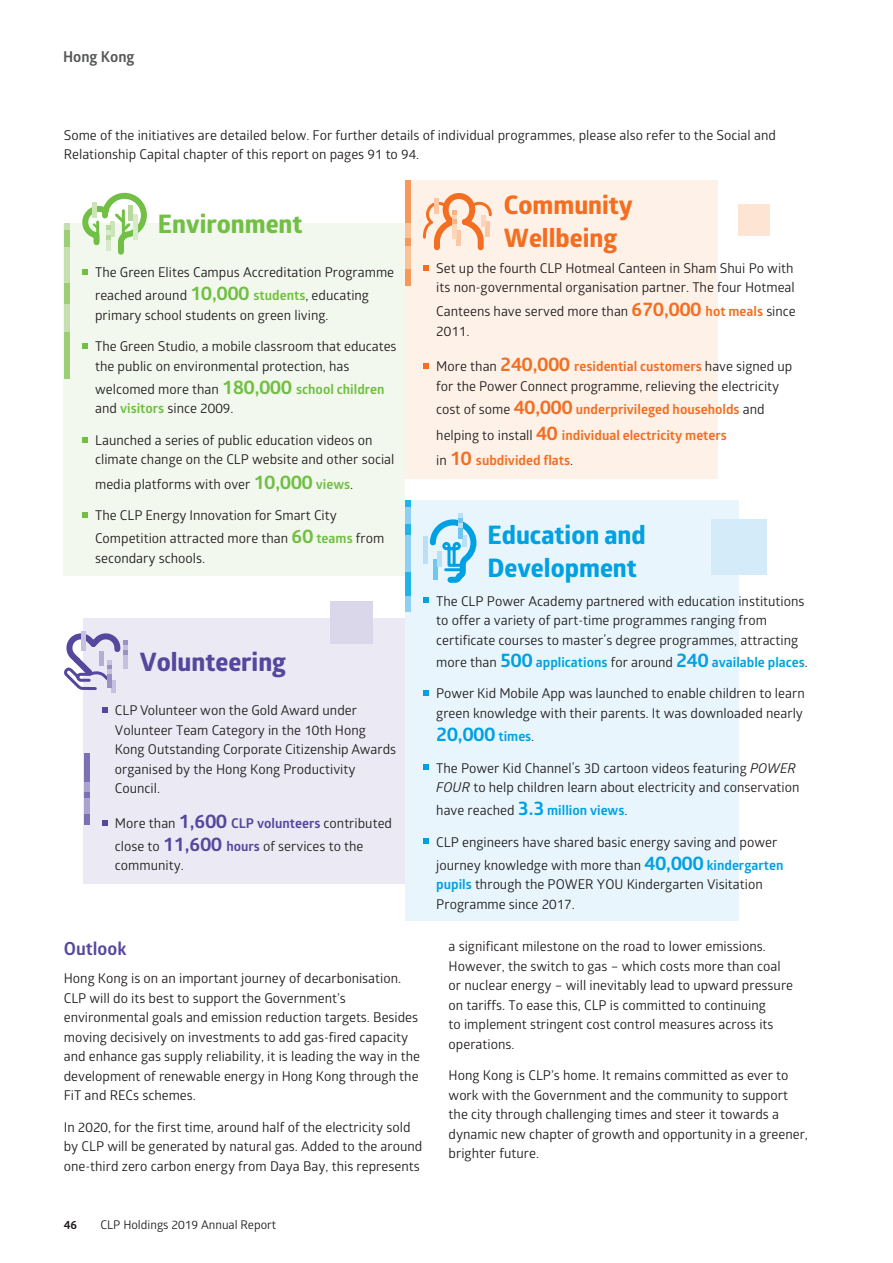
<style>
.page{position:relative;width:893px;height:1263px;background:#fff}
.page>*{position:absolute;margin:0;border:0;box-sizing:border-box;transform-origin:0 0}
.t1{font:700 25.5px/33px "Globerx";color:#00a1e3}
.t2{font:700 25.5px/33px "Globerx";color:#f36e21}
.t3{font:700 25.5px "Globerx";color:#54479d}
.t4{font:700 25.5px "Globerx";color:#71bf44}
.t5{font:700 19.5px "Glober";color:#00a1e3}
.t6{font:700 18px "Glober";color:#54479d}
.t7{font:700 15px "Glober";color:#57585a}
.t8{font:13.5px/19.5px "Glober";color:#231f20}
.t9{font:700 13.5px/25.5px "Glober";color:#f36e21}
.t10{font:700 13.5px "Glober";color:#00a1e3}
.t11{font:12px "Glober";color:#231f20}
.t12{font:700 12px "Glober";color:#231f20}
.s1{font-weight:700;font-size:19.5px;color:#71bf44}
.s2{font-weight:700;color:#71bf44}
.s3{font-weight:700;font-size:19.5px;color:#54479d}
.s4{font-weight:700;color:#54479d}
.s5{font-weight:700;font-size:19.5px;color:#f36e21}
.s6{font-weight:700;color:#f36e21}
.s7{font-weight:400;color:#231f20}
.s8{font-size:19.5px}
.s9{font-size:13.5px}
.s10{font-weight:400;font-size:13.5px;color:#231f20}
.s11{font-style:italic}
.s12{font-weight:700;font-size:19.5px;color:#00a1e3}
.s13{font-weight:700;color:#00a1e3}
</style>
<div class="page">
<div style="left:84px;top:618px;width:321px;height:265px;background:#ebeaf4"></div>
<div style="left:84px;top:753px;width:5px;height:72px;background:#7d71b4"></div>
<div style="left:84px;top:783px;width:5px;height:9px;background:#aba2cf"></div>
<div style="left:84px;top:799px;width:5px;height:15px;background:#aba2cf"></div>
<div style="left:330px;top:601px;width:43px;height:43px;background:#dbd7eb"></div>
<svg style="left:64px;top:627px;width:63px;height:66px"></svg>
<div style="left:64px;top:223px;width:341px;height:352px;background:#f2f8ed"></div>
<div style="left:64px;top:223px;width:6px;height:156px;background:#9cce77"></div>
<div style="left:64px;top:304px;width:6px;height:28px;background:#c5e0ae"></div>
<svg style="left:64px;top:223px;width:6px;height:6px"></svg>
<div style="left:64px;top:247px;width:6px;height:36px;background:#c5e0ae"></div>
<svg style="left:82px;top:192px;width:65px;height:63px"></svg>
<hr style="left:133px;top:215px;width:4px;height:25px;background:#d9eaca">
<hr style="left:129px;top:205px;width:4px;height:16px;background:#b6da9b">
<div style="left:405px;top:500px;width:333px;height:421px;background:#e8f5fc"></div>
<div style="left:711px;top:519px;width:56px;height:55px;background:#d4ecf9"></div>
<hr style="left:424px;top:536px;width:4px;height:28px;background:#b9e0f6">
<svg style="left:429px;top:513px;width:48px;height:70px"></svg>
<svg style="left:423px;top:598px;width:6px;height:5px"></svg>
<svg style="left:423px;top:691px;width:6px;height:5px"></svg>
<svg style="left:423px;top:765px;width:6px;height:5px"></svg>
<svg style="left:423px;top:839px;width:6px;height:5px"></svg>
<svg style="left:82px;top:270px;width:5px;height:5px"></svg>
<svg style="left:82px;top:344px;width:5px;height:5px"></svg>
<svg style="left:82px;top:437px;width:5px;height:5px"></svg>
<svg style="left:82px;top:513px;width:5px;height:5px"></svg>
<div style="left:405px;top:180px;width:313px;height:298px;background:#fef1e7"></div>
<svg style="left:423px;top:265px;width:6px;height:5px"></svg>
<svg style="left:423px;top:364px;width:6px;height:5px"></svg>
<div style="left:405px;top:180px;width:6px;height:105px;background:#f7975a"></div>
<div style="left:405px;top:223px;width:6px;height:14px;background:#fbc197"></div>
<div style="left:405px;top:247px;width:6px;height:22px;background:#fbc197"></div>
<svg style="left:422px;top:193px;width:70px;height:58px"></svg>
<hr style="left:486px;top:221px;width:4px;height:16px;background:#fcc8a3">
<div style="left:481px;top:216px;width:5px;height:11px;background:#fdd6ba"></div>
<div style="left:738px;top:204px;width:32px;height:31px;background:#fee5d3"></div>
<svg style="left:102px;top:707px;width:5px;height:5px"></svg>
<svg style="left:102px;top:821px;width:5px;height:5px"></svg>
<div style="left:405px;top:500px;width:6px;height:112px;background:#1fb5ea"></div>
<div style="left:405px;top:507px;width:6px;height:17px;background:#8ed0f2"></div>
<div style="left:405px;top:535px;width:6px;height:37px;background:#8ed0f2"></div>
<div style="left:405px;top:597px;width:6px;height:15px;background:#8ed0f2"></div>
<p class="t7" style="left:63px;top:46px;width:73px">Hong Kong</p>
<p class="t8" style="left:64px;top:125px;width:714px">Some of the initiatives are detailed below. For further details of individual programmes, please also refer to the Social and<br>Relationship Capital chapter of this report on pages 91 to 94.</p>
<h1 class="t4" style="left:158px;top:205px;width:146px">Environment</h1>
<p class="t8" style="left:95px;top:261px;width:301px;line-height:23px">The Green Elites Campus Accreditation Programme reached around <span class="s1">10,000</span> <span class="s2">students</span>, educating</p>
<p class="t8" style="left:95px;top:305px;width:235px">primary school students on green living.</p>
<p class="t8" style="left:95px;top:336px;width:303px">The Green Studio, a mobile classroom that educates the public on environmental protection, has</p>
<p class="t8" style="left:95px;top:379px;width:291px">welcomed more than <span class="s1">180,000</span> <span class="s2">school children </span>and <span class="s2">visitors</span> since 2009.</p>
<p class="t8" style="left:95px;top:430px;width:301px">Launched a series of public education videos on climate change on the CLP website and other social</p>
<p class="t8" style="left:95px;top:474px;width:260px">media platforms with over <span class="s1">10,000</span> <span class="s2">views</span>.</p>
<p class="t8" style="left:95px;top:503px;width:291px;line-height:23.1px">The CLP Energy Innovation for Smart City<br>Competition attracted more than <span class="s1">60</span> <span class="s2">teams</span> from</p>
<p class="t8" style="left:95px;top:548px;width:112px">secondary schools.</p>
<h1 class="t3" style="left:140px;top:643px;width:148px">Volunteering</h1>
<p class="t8" style="left:115px;top:700px;width:283px">CLP Volunteer won the Gold Award under Volunteer Team Category in the 10th Hong Kong Outstanding Corporate Citizenship Awards organised by the Hong Kong Productivity Council.</p>
<p class="t8" style="left:115px;top:811px;width:279px;line-height:23.2px">More than <span class="s3">1,600</span> <span class="s4">CLP volunteers</span> contributed close to <span class="s3">11,600</span> <span class="s4">hours</span> of services to the</p>
<p class="t8" style="left:115px;top:855px;width:70px">community.</p>
<h3 class="t6" style="left:64px;top:936px;width:64px">Outlook</h3>
<p class="t8" style="left:64px;top:968px;width:358px">Hong Kong is on an important journey of decarbonisation.<br>CLP will do its best to support the Government’s environmental goals and emission reduction targets. Besides moving decisively on investments to add gas-fired capacity and enhance gas supply reliability, it is leading the way in the development of renewable energy in Hong Kong through the FiT and RECs schemes.</p>
<p class="t8" style="left:64px;top:1117px;width:360px">In 2020, for the first time, around half of the electricity sold by CLP will be generated by natural gas. Added to the around one-third zero carbon energy from Daya Bay, this represents</p>
<h1 class="t2" style="left:504px;top:189px;width:131px">Community<br>Wellbeing</h1>
<p class="t8" style="left:436px;top:258px;width:360px">Set up the fourth CLP Hotmeal Canteen in Sham Shui Po with its non-governmental organisation partner. The four Hotmeal</p>
<p class="t8" style="left:436px;top:300px;width:361px;line-height:20.1px">Canteens have served more than <span class="s5">670,000</span> <span class="s6">hot meals</span> since<br>2011.</p>
<p class="t8" style="left:436px;top:355px;width:358px;line-height:20.1px">More than <span class="s5">240,000</span> <span class="s6">residential customers</span> have signed up for the Power Connect programme, relieving the electricity</p>
<p class="t9" style="left:436px;top:396px;width:330px"><span class="s7">cost of some</span> <span class="s8">40,000</span> underprivileged households <span class="s7">and helping to install</span> <span class="s8">40</span> individual electricity meters<br><span class="s7">in</span> <span class="s8">10</span> subdivided flats<span class="s7">.</span></p>
<h1 class="t1" style="left:487px;top:518px;width:160px">Education and<br>Development</h1>
<p class="t8" style="left:436px;top:591px;width:370px">The CLP Power Academy partnered with education institutions to offer a variety of part-time programmes ranging from certificate courses to master’s degree programmes, attracting</p>
<p class="t10" style="left:436px;top:653px;width:373px"><span class="s7">more than</span> <span class="s8">500</span> applications <span class="s7">for around</span> <span class="s8">240</span> available places<span class="s7">.</span></p>
<p class="t8" style="left:436px;top:683px;width:370px">Power Kid Mobile App was launched to enable children to learn green knowledge with their parents. It was downloaded nearly</p>
<h2 class="t5" style="left:436px;top:721px;width:100px">20,000 <span class="s9">times</span><span class="s10">.</span></h2>
<p class="t8" style="left:436px;top:757px;width:365px">The Power Kid Channel’s 3D cartoon videos featuring <span class="s11">POWER<br>FOUR</span> to help children learn about electricity and conservation</p>
<p class="t8" style="left:436px;top:800px;width:193px">have reached <span class="s12">3.3</span> <span class="s13">million views</span>.</p>
<p class="t8" style="left:436px;top:829px;width:349px;line-height:23.4px">CLP engineers have shared basic energy saving and power journey knowledge with more than <span class="s12">40,000</span> <span class="s13">kindergarten</span></p>
<p class="t8" style="left:436px;top:874px;width:328px"><span class="s13">pupils</span> through the POWER YOU Kindergarten Visitation<br>Programme since 2017.</p>
<p class="t8" style="left:449px;top:936px;width:346px">a significant milestone on the road to lower emissions.<br>However, the switch to gas – which costs more than coal or nuclear energy – will inevitably lead to upward pressure on tariffs. To ease this, CLP is committed to continuing<br>to implement stringent cost control measures across its operations.</p>
<p class="t8" style="left:449px;top:1065px;width:361px">Hong Kong is CLP’s home. It remains committed as ever to work with the Government and the community to support the city through challenging times and steer it towards a dynamic new chapter of growth and opportunity in a greener, brighter future.</p>
<p class="t12" style="left:64px;top:1217px;width:15px">46</p>
<p class="t11" style="left:100px;top:1217px;width:177px">CLP Holdings 2019 Annual Report</p>
</div>
